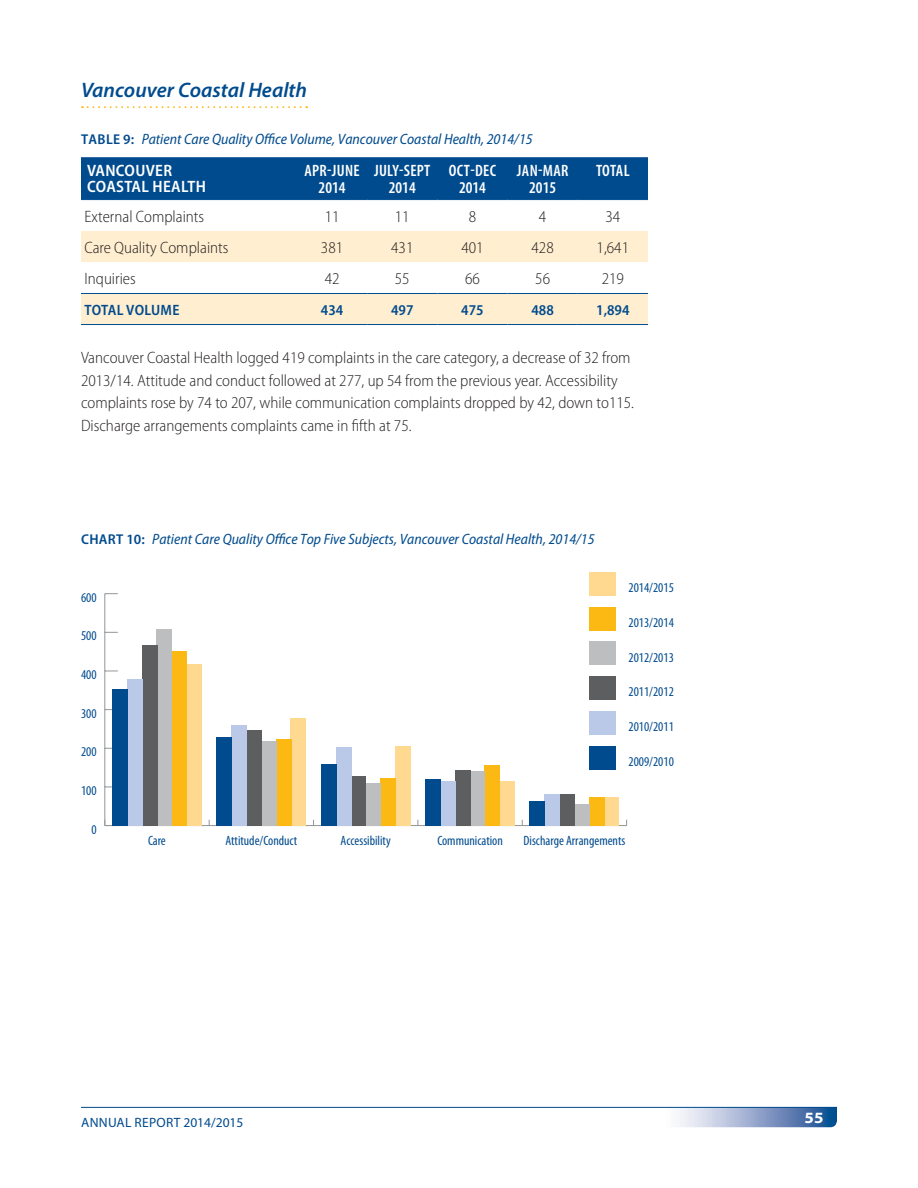
<style>
.page{position:relative;width:918px;height:1188px;background:#fff}
.page>*{position:absolute;margin:0;border:0;box-sizing:border-box;transform-origin:0 0}
.t1{font:italic 600 21px "Myriad Pro";color:#004b8e}
.Body{font:300 semi-condensed 16.5px/22.5px "Myriad Pro";color:#231f20}
.CLM_Table_Head{font:600 condensed 16.5px/16.5px "Myriad Pro";letter-spacing:.015em;color:#fff;text-align:center}
.CLM_Table_Head-2{font:600 semi-condensed 16.5px/16.5px "Myriad Pro";letter-spacing:.02em;color:#fff}
.t2{font:700 semi-expanded 15.75px "Myriad Pro";color:#fff}
.Head_3_Charts{font:italic semi-condensed 15px "Myriad Pro";color:#004b8e}
.Table_Footer{font:600 semi-condensed 15px "Myriad Pro";color:#004b8e}
.t3{font:condensed 13.5px "Myriad Pro";color:#004b8e}
.t4{font:13.5px "Myriad Pro";letter-spacing:.02em;color:#004b8e}
.s1{font-weight:600;font-style:normal;font-size:14.25px}
</style>
<div class="page">
<svg style="left:82px;top:106px;width:225px;height:2px"></svg>
<div style="left:81px;top:157px;width:567px;height:42px;background:#004b8e"></div>
<svg style="left:81px;top:200px;width:567px;height:1px"></svg>
<svg style="left:81px;top:231px;width:567px;height:93px;fill:#ffeecf"></svg>
<hr style="left:81px;top:199px;width:216px;height:1px;background:#004b8e">
<hr style="left:297px;top:199px;width:70px;height:1px;background:#004b8e">
<hr style="left:367px;top:199px;width:70px;height:1px;background:#004b8e">
<hr style="left:437px;top:199px;width:71px;height:1px;background:#004b8e">
<hr style="left:508px;top:199px;width:70px;height:1px;background:#004b8e">
<hr style="left:578px;top:199px;width:70px;height:1px;background:#004b8e">
<hr style="left:81px;top:324px;width:216px;height:1px;background:#004b8e">
<hr style="left:297px;top:324px;width:70px;height:1px;background:#004b8e">
<hr style="left:367px;top:324px;width:70px;height:1px;background:#004b8e">
<hr style="left:437px;top:324px;width:71px;height:1px;background:#004b8e">
<hr style="left:508px;top:324px;width:70px;height:1px;background:#004b8e">
<hr style="left:578px;top:324px;width:70px;height:1px;background:#004b8e">
<hr style="left:81px;top:293px;width:216px;height:1px;background:#004b8e">
<hr style="left:297px;top:293px;width:70px;height:1px;background:#004b8e">
<hr style="left:367px;top:293px;width:70px;height:1px;background:#004b8e">
<hr style="left:437px;top:293px;width:71px;height:1px;background:#004b8e">
<hr style="left:508px;top:293px;width:70px;height:1px;background:#004b8e">
<hr style="left:578px;top:293px;width:70px;height:1px;background:#004b8e">
<hr style="left:105px;top:825px;width:522px;height:1px;background:#949698">
<hr style="left:104px;top:594px;width:1px;height:232px;background:#949698">
<svg style="left:105px;top:671px;width:13px;height:1px"></svg>
<svg style="left:105px;top:632px;width:13px;height:1px"></svg>
<svg style="left:105px;top:593px;width:13px;height:1px"></svg>
<div style="left:186px;top:664px;width:16px;height:162px;background:#ffd990"></div>
<div style="left:291px;top:719px;width:15px;height:107px;background:#ffd990"></div>
<div style="left:395px;top:746px;width:15px;height:80px;background:#ffd990"></div>
<div style="left:499px;top:781px;width:16px;height:45px;background:#ffd990"></div>
<div style="left:604px;top:797px;width:15px;height:29px;background:#ffd990"></div>
<div style="left:171px;top:651px;width:16px;height:175px;background:#fdb913"></div>
<div style="left:276px;top:739px;width:15px;height:87px;background:#fdb913"></div>
<div style="left:380px;top:778px;width:16px;height:48px;background:#fdb913"></div>
<div style="left:484px;top:765px;width:16px;height:61px;background:#fdb913"></div>
<div style="left:589px;top:797px;width:15px;height:29px;background:#fdb913"></div>
<div style="left:157px;top:629px;width:15px;height:197px;background:#bcbec0"></div>
<div style="left:261px;top:741px;width:16px;height:85px;background:#bcbec0"></div>
<div style="left:365px;top:783px;width:16px;height:43px;background:#bcbec0"></div>
<div style="left:470px;top:771px;width:15px;height:55px;background:#bcbec0"></div>
<div style="left:574px;top:804px;width:16px;height:22px;background:#bcbec0"></div>
<div style="left:142px;top:645px;width:15px;height:181px;background:#5d5e60"></div>
<div style="left:246px;top:730px;width:16px;height:96px;background:#5d5e60"></div>
<div style="left:351px;top:776px;width:15px;height:50px;background:#5d5e60"></div>
<div style="left:455px;top:770px;width:15px;height:56px;background:#5d5e60"></div>
<div style="left:559px;top:794px;width:16px;height:32px;background:#5d5e60"></div>
<div style="left:127px;top:679px;width:16px;height:147px;background:#b9c9e7"></div>
<div style="left:231px;top:725px;width:16px;height:101px;background:#b9c9e7"></div>
<div style="left:336px;top:747px;width:15px;height:79px;background:#b9c9e7"></div>
<div style="left:440px;top:781px;width:16px;height:45px;background:#b9c9e7"></div>
<div style="left:544px;top:794px;width:16px;height:32px;background:#b9c9e7"></div>
<div style="left:112px;top:689px;width:16px;height:137px;background:#004b8e"></div>
<div style="left:217px;top:737px;width:15px;height:89px;background:#004b8e"></div>
<div style="left:321px;top:764px;width:16px;height:62px;background:#004b8e"></div>
<div style="left:425px;top:779px;width:16px;height:47px;background:#004b8e"></div>
<div style="left:530px;top:801px;width:15px;height:25px;background:#004b8e"></div>
<div style="left:589px;top:572px;width:26px;height:24px;background:#ffd990"></div>
<div style="left:589px;top:607px;width:26px;height:23px;background:#fdb913"></div>
<div style="left:589px;top:642px;width:26px;height:23px;background:#bcbec0"></div>
<div style="left:589px;top:677px;width:26px;height:23px;background:#5d5e60"></div>
<div style="left:589px;top:711px;width:26px;height:24px;background:#b9c9e7"></div>
<div style="left:589px;top:746px;width:26px;height:23px;background:#004b8e"></div>
<svg style="left:678px;top:1108px;width:159px;height:19px;background:#8ca3c8"></svg>
<hr style="left:81px;top:1107px;width:756px;height:1px;background:#004b8e">
<h2 class="t1" style="left:81px;top:76px;width:228px">Vancouver Coastal Health</h2>
<p class="Head_3_Charts" style="left:81px;top:131px;width:453px"><span class="s1">TABLE 9:</span> Patient Care Quality Office Volume, Vancouver Coastal Health, 2014/15</p>
<p class="CLM_Table_Head-2" style="left:87px;top:162px;width:120px">VANCOUVER<br>COASTAL HEALTH</p>
<p class="CLM_Table_Head" style="left:304px;top:163px;width:57px">APR-JUNE<br>2014</p>
<p class="CLM_Table_Head" style="left:374px;top:163px;width:58px">JULY-SEPT<br>2014</p>
<p class="CLM_Table_Head" style="left:449px;top:163px;width:49px">OCT-DEC<br>2014</p>
<p class="CLM_Table_Head" style="left:517px;top:163px;width:53px">JAN-MAR<br>2015</p>
<p class="CLM_Table_Head" style="left:596px;top:163px;width:35px">TOTAL</p>
<p class="Body" style="left:84px;top:205px;width:121px">External Complaints</p>
<p class="Body" style="left:325px;top:205px;width:16px">11</p>
<p class="Body" style="left:395px;top:205px;width:16px">11</p>
<p class="Body" style="left:469px;top:205px;width:9px">8</p>
<p class="Body" style="left:539px;top:205px;width:9px">4</p>
<p class="Body" style="left:605px;top:205px;width:16px">34</p>
<p class="Body" style="left:84px;top:236px;width:146px">Care Quality Complaints</p>
<p class="Body" style="left:321px;top:236px;width:24px">381</p>
<p class="Body" style="left:391px;top:236px;width:24px">431</p>
<p class="Body" style="left:461px;top:236px;width:24px">401</p>
<p class="Body" style="left:532px;top:236px;width:24px">428</p>
<p class="Body" style="left:597px;top:236px;width:34px">1,641</p>
<p class="Body" style="left:84px;top:267px;width:53px">Inquiries</p>
<p class="Body" style="left:325px;top:267px;width:16px">42</p>
<p class="Body" style="left:395px;top:267px;width:16px">55</p>
<p class="Body" style="left:465px;top:267px;width:16px">66</p>
<p class="Body" style="left:535px;top:267px;width:16px">56</p>
<p class="Body" style="left:602px;top:267px;width:24px">219</p>
<p class="Table_Footer" style="left:85px;top:301px;width:96px">TOTAL VOLUME</p>
<p class="Table_Footer" style="left:321px;top:301px;width:24px">434</p>
<p class="Table_Footer" style="left:391px;top:301px;width:24px">497</p>
<p class="Table_Footer" style="left:461px;top:301px;width:24px">475</p>
<p class="Table_Footer" style="left:531px;top:301px;width:24px">488</p>
<p class="Table_Footer" style="left:596px;top:301px;width:35px">1,894</p>
<p class="Body" style="left:81px;top:347px;width:555px">Vancouver Coastal Health logged 419 complaints in the care category, a decrease of 32 from 2013/14. Attitude and conduct followed at 277, up 54 from the previous year. Accessibility complaints rose by 74 to 207, while communication complaints dropped by 42, down to115.<br>Discharge arrangements complaints came in fifth at 75.</p>
<p class="Head_3_Charts" style="left:81px;top:531px;width:515px"><span class="s1">CHART 10:</span> Patient Care Quality Office Top Five Subjects, Vancouver Coastal Health, 2014/15</p>
<p class="t3" style="left:81px;top:590px;width:17px">600</p>
<p class="t3" style="left:81px;top:629px;width:17px">500</p>
<p class="t3" style="left:81px;top:667px;width:17px">400</p>
<p class="t3" style="left:81px;top:706px;width:17px">300</p>
<p class="t3" style="left:81px;top:745px;width:17px">200</p>
<p class="t3" style="left:81px;top:783px;width:17px">100</p>
<p class="t3" style="left:91px;top:822px;width:7px">0</p>
<p class="t3" style="left:629px;top:580px;width:47px">2014/2015</p>
<p class="t3" style="left:629px;top:615px;width:47px">2013/2014</p>
<p class="t3" style="left:629px;top:650px;width:47px">2012/2013</p>
<p class="t3" style="left:629px;top:685px;width:47px">2011/2012</p>
<p class="t3" style="left:629px;top:719px;width:47px">2010/2011</p>
<p class="t3" style="left:629px;top:754px;width:47px">2009/2010</p>
<p class="t3" style="left:148px;top:834px;width:19px">Care</p>
<p class="t3" style="left:225px;top:834px;width:73px">Attitude/Conduct</p>
<p class="t3" style="left:341px;top:834px;width:52px">Accessibility</p>
<p class="t3" style="left:437px;top:834px;width:67px">Communication</p>
<p class="t3" style="left:524px;top:834px;width:103px">Discharge Arrangements</p>
<p class="t4" style="left:81px;top:1115px;width:164px">ANNUAL REPORT 2014/2015</p>
<p class="t2" style="left:805px;top:1109px;width:20px">55</p>
</div>
